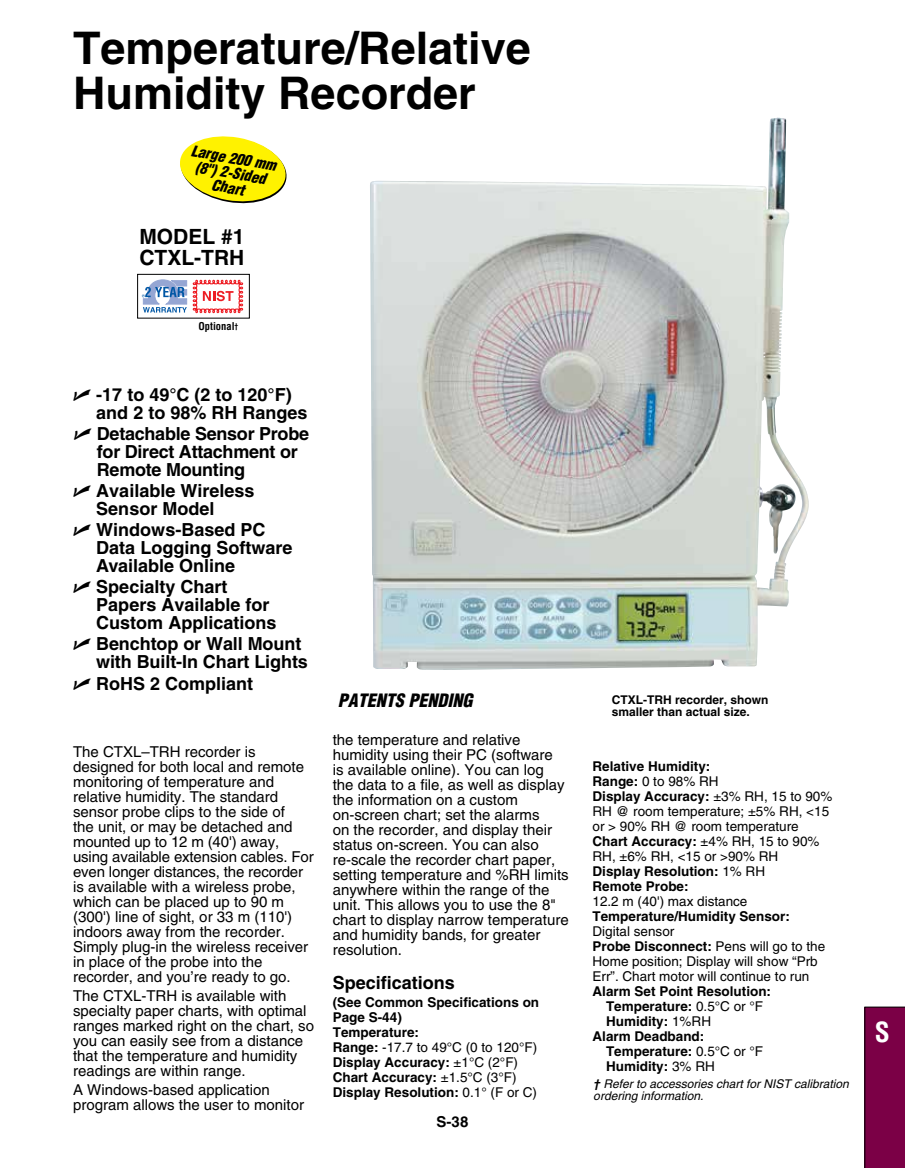
<style>
.page{position:relative;width:905px;height:1168px;background:#fff}
.page>*{position:absolute;margin:0;border:0;box-sizing:border-box;transform-origin:0 0}
.t1{font:700 45px/45px "Helvetica";color:#000}
.t2{font:700 condensed 27px "Helvetica";color:#fff}
.t3{font:700 21px/21px "Helvetica";color:#000}
.t4{font:700 18px/18px "Helvetica";color:#000}
.t5{font:italic 900 condensed 18px "Helvetica";color:#000}
.t6{font:15px/15px "Helvetica";color:#000}
.t7{font:italic 900 condensed 15px/15px "Helvetica";color:#000;text-align:center}
.t8{font:700 15px "Helvetica";color:#000}
.t9{font:13.5px/15px "Helvetica";color:#000}
.t10{font:700 13.5px/15px "Helvetica";color:#000}
.t11{font:italic 12px/12px "Helvetica";color:#000}
.t12{font:700 12px/12px "Helvetica";color:#000}
.t13{font:700 condensed 10.5px "Helvetica";color:#000}
.s1{font-size:7.5px}
.s2{font-family:"Universal Newswith Comm Pi";font-weight:400}
.s3{font-weight:400}
.s4{font-weight:700}
</style>
<div class="page">
<div style="left:864px;top:1006px;width:40px;height:162px;background:#7b0046"></div>
<div style="left:137px;top:274px;width:113px;height:44px;border:1px solid #000"></div>
<svg style="left:142px;top:279px;width:102px;height:35px"></svg>
<svg style="left:180px;top:136px;width:107px;height:68px"></svg>
<img style="left:370px;top:118px;width:438px;height:552px">
<h1 class="t1" style="left:73px;top:25px;width:459px">Temperature/Relative<br>Humidity Recorder</h1>
<p class="t7" style="left:193px;top:143px;width:87px;rotate:10deg">Large 200 mm (8") 2‑Sided<br>Chart</p>
<h3 class="t3" style="left:139px;top:226px;width:107px">MODEL #1<br>CTXL-TRH</h3>
<p class="t13" style="left:198px;top:320px;width:41px">Optional<span class="s1">†</span></p>
<p class="t4" style="left:96px;top:386px;width:213px;text-indent:-23px"><span class="s2">U</span> -17 to 49°C (2 to 120°F) and 2 to 98% RH Ranges</p>
<p class="t4" style="left:97px;top:425px;width:214px;text-indent:-23px"><span class="s2">U</span> Detachable Sensor Probe for Direct Attachment or<br>Remote Mounting</p>
<p class="t4" style="left:96px;top:482px;width:160px;text-indent:-23px"><span class="s2">U</span> Available Wireless<br>Sensor Model</p>
<p class="t4" style="left:96px;top:521px;width:198px;text-indent:-23px"><span class="s2">U</span> Windows-Based PC<br>Data Logging Software<br>Available Online</p>
<p class="t4" style="left:96px;top:578px;width:182px;text-indent:-23px"><span class="s2">U</span> Specialty Chart<br>Papers Available for<br>Custom Applications</p>
<p class="t4" style="left:96px;top:635px;width:213px;text-indent:-23px"><span class="s2">U</span> Benchtop or Wall Mount with Built-In Chart Lights</p>
<p class="t4" style="left:73px;top:674px;width:182px"><span class="s2">U</span> RoHS 2 Compliant</p>
<p class="t6" style="left:73px;top:744px;width:242px">The CTXL–TRH recorder is designed for both local and remote monitoring of temperature and relative humidity. The standard sensor probe clips to the side of<br>the unit, or may be detached and mounted up to 12 m (40') away, using available extension cables. For even longer distances, the recorder is available with a wireless probe, which can be placed up to 90 m (300') line of sight, or 33 m (110') indoors away from the recorder.<br>Simply plug-in the wireless receiver in place of the probe into the recorder, and you’re ready to go.</p>
<p class="t6" style="left:73px;top:988px;width:242px">The CTXL-TRH is available with specialty paper charts, with optimal ranges marked right on the chart, so you can easily see from a distance that the temperature and humidity readings are within range.</p>
<p class="t6" style="left:73px;top:1082px;width:232px">A Windows-based application program allows the user to monitor</p>
<p class="t5" style="left:338px;top:688px;width:136px">PATENTS PENDING</p>
<p class="t6" style="left:333px;top:732px;width:237px">the temperature and relative humidity using their PC (software<br>is available online). You can log<br>the data to a file, as well as display the information on a custom on-screen chart; set the alarms<br>on the recorder, and display their status on-screen. You can also re-scale the recorder chart paper, setting temperature and %RH limits anywhere within the range of the unit. This allows you to use the 8" chart to display narrow temperature and humidity bands, for greater resolution.</p>
<p class="t4" style="left:333px;top:973px;width:124px">Specifications</p>
<p class="t10" style="left:333px;top:994px;width:208px">(See Common Specifications on<br>Page S-44)<br>Temperature:<br>Range: <span class="s3">-17.7 to 49°C (0 to 120°F)<br></span>Display Accuracy: <span class="s3">±1°C (2°F)<br></span>Chart Accuracy: <span class="s3">±1.5°C (3°F)<br></span>Display Resolution: <span class="s3">0.1° (F or C)</span></p>
<p class="t8" style="left:436px;top:1112px;width:33px">S-38</p>
<p class="t12" style="left:611px;top:693px;width:158px">CTXL-TRH recorder, shown smaller than actual size.</p>
<p class="t9" style="left:592px;top:758px;width:241px"><span class="s4">Relative Humidity:<br>Range:</span> 0 to 98% RH<br><span class="s4">Display Accuracy:</span> ±3% RH, 15 to 90%<br>RH @ room temperature; ±5% RH, &lt;15 or &gt; 90% RH @ room temperature<br><span class="s4">Chart Accuracy:</span> ±4% RH, 15 to 90%<br>RH, ±6% RH, &lt;15 or &gt;90% RH<br><span class="s4">Display Resolution:</span> 1% RH<br><span class="s4">Remote Probe:</span></p>
<p class="t9" style="left:592px;top:893px;width:156px">12.2 m (40') max distance</p>
<p class="t10" style="left:592px;top:908px;width:199px">Temperature/Humidity Sensor:</p>
<p class="t9" style="left:592px;top:923px;width:234px">Digital sensor<br><span class="s4">Probe Disconnect:</span> Pens will go to the<br>Home position; Display will show “Prb<br>Err”. Chart motor will continue to run</p>
<p class="t10" style="left:592px;top:983px;width:180px">Alarm Set Point Resolution:</p>
<p class="t10" style="left:606px;top:998px;width:159px">Temperature: <span class="s3">0.5°C or °F</span></p>
<p class="t10" style="left:606px;top:1013px;width:107px">Humidity: <span class="s3">1%RH</span></p>
<p class="t10" style="left:592px;top:1028px;width:113px">Alarm Deadband:</p>
<p class="t10" style="left:606px;top:1043px;width:159px">Temperature: <span class="s3">0.5°C or °F</span></p>
<p class="t10" style="left:606px;top:1058px;width:110px">Humidity: <span class="s3">3% RH</span></p>
<p class="t11" style="left:593px;top:1078px;width:257px"><span class="s4">†</span> Refer to accessories chart for NIST calibration ordering information.</p>
<h2 class="t2" style="left:874px;top:1015px;width:17px">S</h2>
</div>
